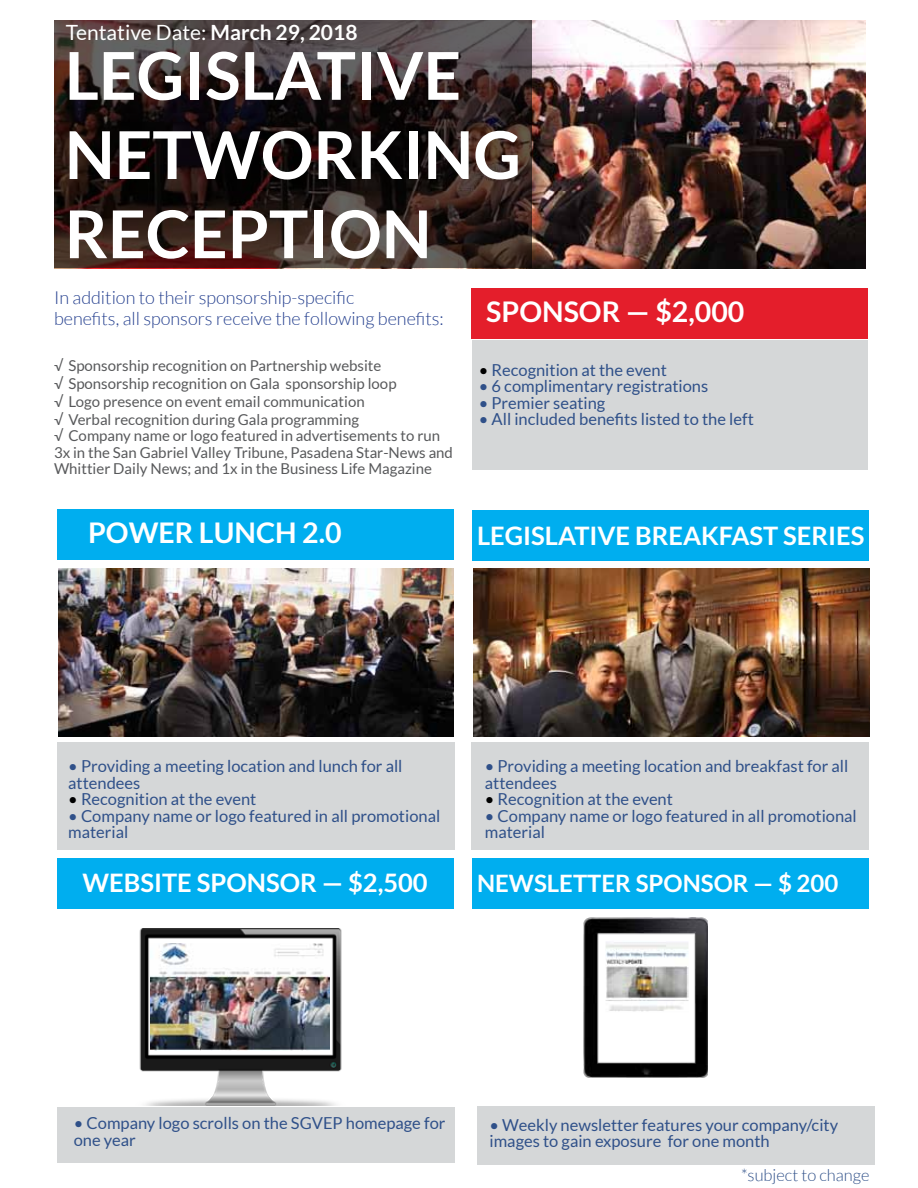
<style>
.page{position:relative;width:918px;height:1188px;background:#fff}
.page>*{position:absolute;margin:0;border:0;box-sizing:border-box;transform-origin:0 0}
.t1{font:700 66px/79.2px "Lato";color:#fff}
.t2{font:700 28.5px "Lato";color:#fff}
.t3{font:700 25.5px "Lato";color:#fff}
.t4{font:700 24px "Lato";color:#fff}
.t5{font:21px "Lato";color:#fff}
.t6{font:300 18px/21.6px "Lato";color:#25408f}
.t7{font:16.5px/16.5px "Lato";color:#2f5089}
.t8{font:300 16.5px "Lato";color:#2f5089}
.t9{font:15px/18px "Lato";color:#58595b}
.s1{font-weight:700}
.s2{color:#000}
</style>
<div class="page">
<img style="left:532px;top:21px;width:334px;height:247px">
<div style="left:471px;top:288px;width:397px;height:51px;background:#e41e2b"></div>
<div style="left:472px;top:340px;width:396px;height:130px;background:#d5d7d8"></div>
<svg style="left:54px;top:21px;width:478px;height:247px;background:#312422"></svg>
<div style="left:58px;top:742px;width:397px;height:108px;background:#d5d7d8"></div>
<div style="left:471px;top:742px;width:398px;height:108px;background:#d5d7d8"></div>
<div style="left:57px;top:509px;width:396px;height:51px;background:#00aeef"></div>
<div style="left:473px;top:510px;width:396px;height:51px;background:#00aeef"></div>
<img style="left:58px;top:569px;width:395px;height:168px">
<img style="left:473px;top:569px;width:396px;height:168px">
<img style="left:139px;top:928px;width:203px;height:178px">
<img style="left:151px;top:944px;width:178px;height:106px">
<div style="left:57px;top:1108px;width:398px;height:55px;background:#d5d7d8"></div>
<div style="left:477px;top:1106px;width:398px;height:59px;background:#d5d7d8"></div>
<div style="left:57px;top:858px;width:397px;height:50px;background:#00aeef"></div>
<div style="left:473px;top:858px;width:396px;height:51px;background:#00aeef"></div>
<img style="left:583px;top:917px;width:125px;height:160px">
<img style="left:606px;top:940px;width:83px;height:72px">
<p class="t5" style="left:66px;top:21px;width:293px">Tentative Date: <span class="s1">March 29, 2018</span></p>
<h1 class="t1" style="left:65px;top:35px;width:458px">LEGISLATIVE<br>NETWORKING<br>RECEPTION</h1>
<p class="t6" style="left:54px;top:287px;width:391px">In addition to their sponsorship-specific<br>benefits, all sponsors receive the following benefits:</p>
<p class="t9" style="left:54px;top:356px;width:344px">√ Sponsorship recognition on Partnership website<br>√ Sponsorship recognition on Gala sponsorship loop √ Logo presence on event email communication<br>√ Verbal recognition during Gala programming</p>
<p class="t9" style="left:54px;top:427px;width:400px;line-height:16.5px">√ Company name or logo featured in advertisements to run<br>3x in the San Gabriel Valley Tribune, Pasadena Star-News and<br>Whittier Daily News; and 1x in the Business Life Magazine</p>
<h2 class="t2" style="left:486px;top:296px;width:260px">SPONSOR — $2,000</h2>
<p class="t7" style="left:479px;top:361px;width:190px"><span class="s2">•</span> Recognition at the event</p>
<p class="t7" style="left:479px;top:378px;width:231px">• 6 complimentary registrations</p>
<p class="t7" style="left:479px;top:394px;width:128px">• Premier seating</p>
<p class="t7" style="left:479px;top:411px;width:277px">• All included benefits listed to the left</p>
<h2 class="t2" style="left:88px;top:516px;width:255px">POWER LUNCH 2.0</h2>
<h3 class="t3" style="left:477px;top:521px;width:389px">LEGISLATIVE BREAKFAST SERIES</h3>
<p class="t7" style="left:68px;top:758px;width:336px">• Providing a meeting location and lunch for all attendees</p>
<p class="t7" style="left:68px;top:791px;width:190px"><span class="s2">•</span> Recognition at the event</p>
<p class="t7" style="left:68px;top:807px;width:374px">• Company name or logo featured in all promotional material</p>
<p class="t7" style="left:485px;top:758px;width:365px">• Providing a meeting location and breakfast for all attendees</p>
<p class="t7" style="left:485px;top:791px;width:190px"><span class="s2">•</span> Recognition at the event</p>
<p class="t7" style="left:485px;top:807px;width:374px">• Company name or logo featured in all promotional material</p>
<h3 class="t3" style="left:83px;top:869px;width:347px">WEBSITE SPONSOR — $2,500</h3>
<h3 class="t4" style="left:477px;top:870px;width:363px">NEWSLETTER SPONSOR — $ 200</h3>
<p class="t7" style="left:74px;top:1115px;width:373px">• Company logo scrolls on the SGVEP homepage for one year</p>
<p class="t7" style="left:490px;top:1116px;width:350px">• Weekly newsletter features your company/city images to gain exposure for one month</p>
<p class="t8" style="left:741px;top:1166px;width:130px">*subject to change</p>
</div>
